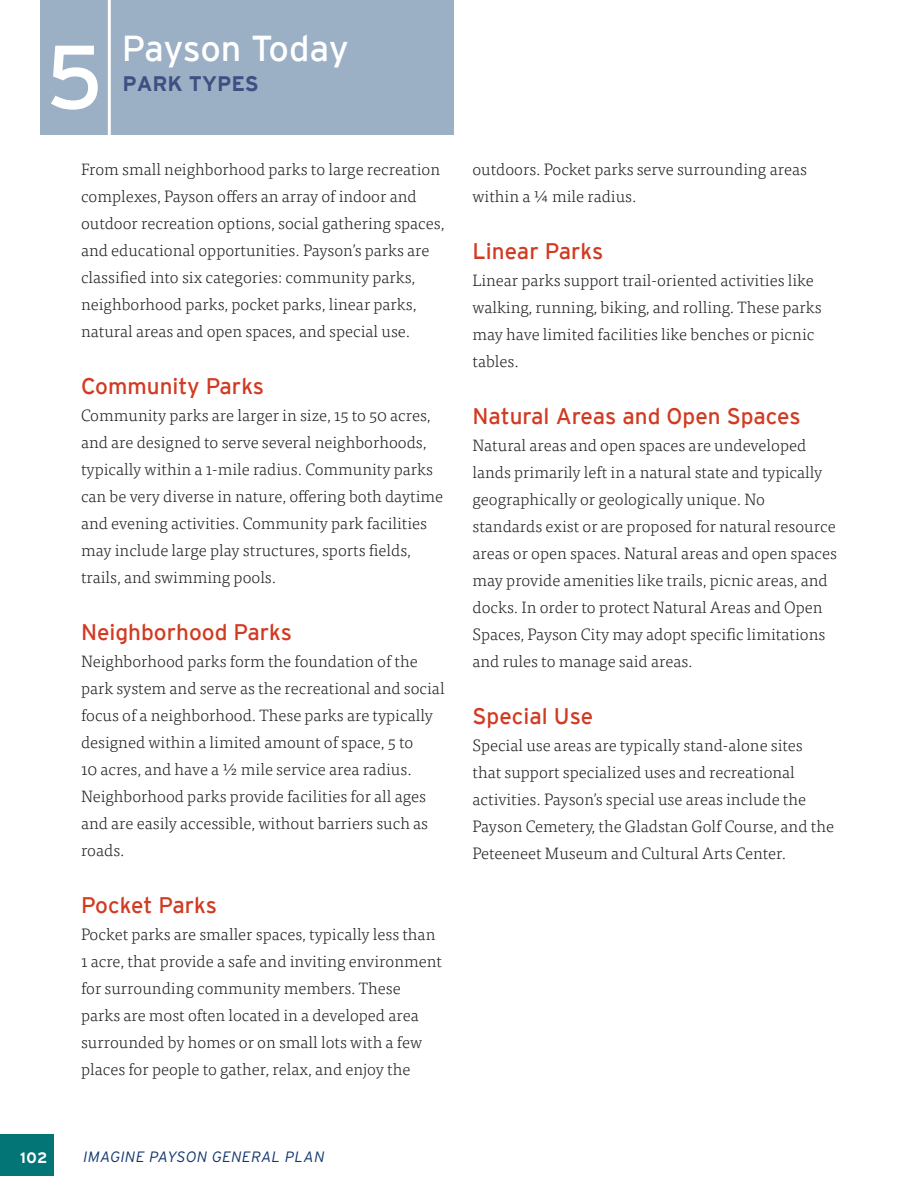
<style>
.page{position:relative;width:918px;height:1188px;background:#fff}
.page>*{position:absolute;margin:0;border:0;box-sizing:border-box;transform-origin:0 0}
.t1{font:90px "Interstate";color:#fff}
.t2{font:36px "Interstate";letter-spacing:-.015em;color:#fff}
.t3{font:22.5px "Interstate";color:#d13b22}
.t4{font:700 21px "Interstate";color:#3e5081}
.t5{font:300 16.5px/27px "Tisa Pro";color:#231f20}
.t6{font:italic 300 15px "Interstate";letter-spacing:.03em;color:#12366d}
.t7{font:700 15px "Interstate";color:#fff}
</style>
<div class="page">
<div style="left:0;top:1134px;width:54px;height:41px;background:#037577"></div>
<div style="left:40px;top:0;width:414px;height:135px;background:#9bafc5"></div>
<hr style="left:108px;top:0;width:3px;height:135px;background:#fff">
<h1 class="t1" style="left:46px;top:27px;width:59px">5</h1>
<h2 class="t2" style="left:122px;top:28px;width:229px">Payson Today</h2>
<p class="t4" style="left:123px;top:71px;width:138px">PARK TYPES</p>
<p class="t5" style="left:81px;top:157px;width:365px">From small neighborhood parks to large recreation complexes, Payson offers an array of indoor and outdoor recreation options, social gathering spaces, and educational opportunities. Payson’s parks are classified into six categories: community parks, neighborhood parks, pocket parks, linear parks, natural areas and open spaces, and special use.</p>
<h3 class="t3" style="left:81px;top:373px;width:185px">Community Parks</h3>
<p class="t5" style="left:81px;top:403px;width:364px">Community parks are larger in size, 15 to 50 acres, and are designed to serve several neighborhoods, typically within a 1-mile radius. Community parks can be very diverse in nature, offering both daytime and evening activities. Community park facilities may include large play structures, sports fields, trails, and swimming pools.</p>
<h3 class="t3" style="left:81px;top:619px;width:213px">Neighborhood Parks</h3>
<p class="t5" style="left:81px;top:649px;width:365px">Neighborhood parks form the foundation of the park system and serve as the recreational and social focus of a neighborhood. These parks are typically designed within a limited amount of space, 5 to<br>10 acres, and have a ½ mile service area radius.<br>Neighborhood parks provide facilities for all ages and are easily accessible, without barriers such as roads.</p>
<h3 class="t3" style="left:81px;top:892px;width:138px">Pocket Parks</h3>
<p class="t5" style="left:81px;top:922px;width:363px">Pocket parks are smaller spaces, typically less than 1 acre, that provide a safe and inviting environment for surrounding community members. These parks are most often located in a developed area surrounded by homes or on small lots with a few places for people to gather, relax, and enjoy the</p>
<p class="t5" style="left:473px;top:157px;width:336px">outdoors. Pocket parks serve surrounding areas within a ¼ mile radius.</p>
<h3 class="t3" style="left:473px;top:238px;width:132px">Linear Parks</h3>
<p class="t5" style="left:473px;top:268px;width:351px">Linear parks support trail-oriented activities like walking, running, biking, and rolling. These parks may have limited facilities like benches or picnic tables.</p>
<h3 class="t3" style="left:473px;top:403px;width:330px">Natural Areas and Open Spaces</h3>
<p class="t5" style="left:473px;top:433px;width:366px">Natural areas and open spaces are undeveloped lands primarily left in a natural state and typically geographically or geologically unique. No standards exist or are proposed for natural resource areas or open spaces. Natural areas and open spaces may provide amenities like trails, picnic areas, and docks. In order to protect Natural Areas and Open Spaces, Payson City may adopt specific limitations and rules to manage said areas.</p>
<h3 class="t3" style="left:473px;top:703px;width:122px">Special Use</h3>
<p class="t5" style="left:473px;top:733px;width:363px">Special use areas are typically stand-alone sites that support specialized uses and recreational activities. Payson’s special use areas include the Payson Cemetery, the Gladstan Golf Course, and the Peteeneet Museum and Cultural Arts Center.</p>
<p class="t7" style="left:20px;top:1150px;width:29px">102</p>
<p class="t6" style="left:84px;top:1151px;width:243px">IMAGINE PAYSON GENERAL PLAN</p>
</div>
